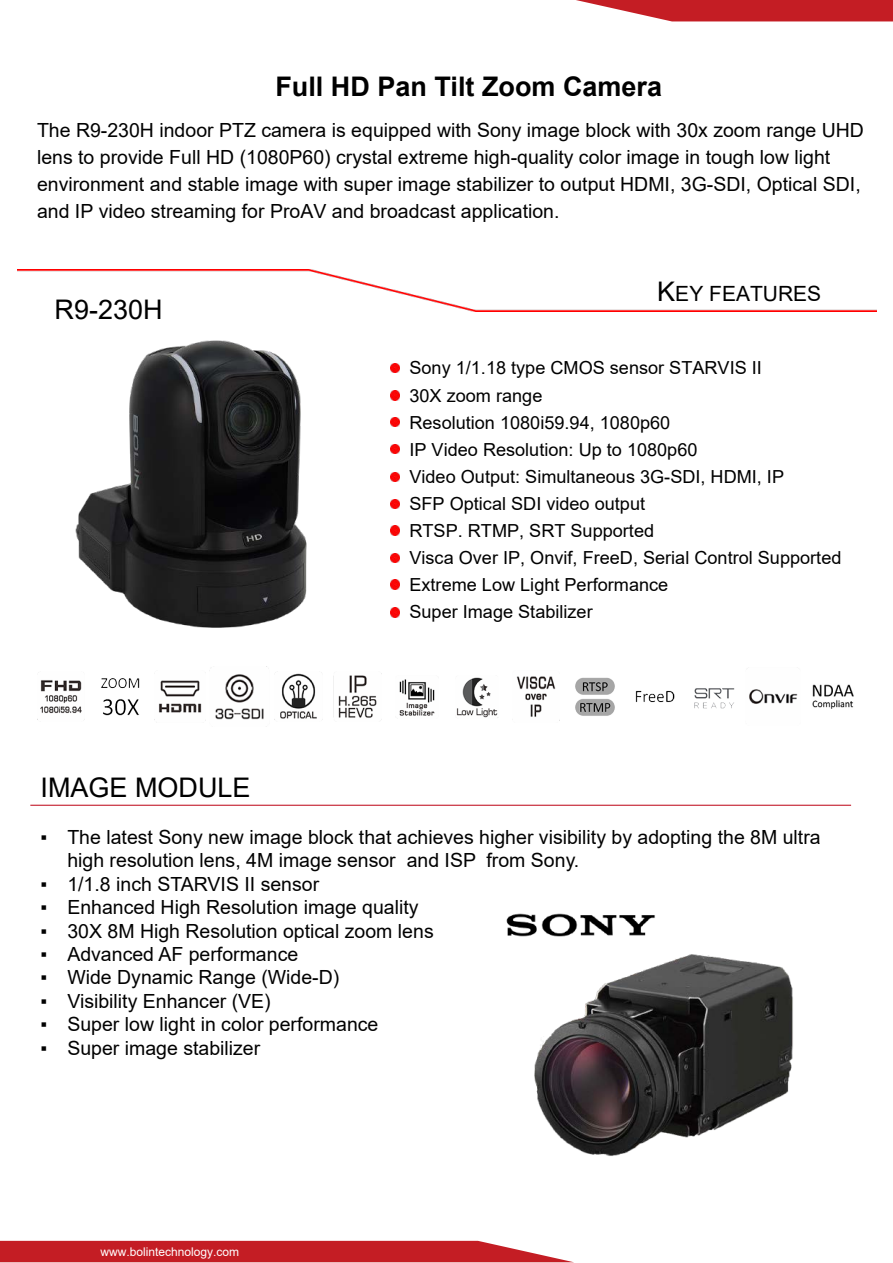
<style>
.page{position:relative;width:893px;height:1263px;background:#fff}
.page>*{position:absolute;margin:0;border:0;box-sizing:border-box;transform-origin:0 0}
.t1{font:700 27px "Arial";color:#000}
.t2{font:27px "Arial";color:#000}
.t3{font:21px "Arial";color:#000}
.t4{font:19.5px/27px "Arial";color:#020202}
.t5{font:18px/27px "Arial";color:#000}
.t6{font:12px "Arial";color:#fff}
.s1{font-size:27px}
</style>
<div class="page">
<hr style="left:30px;top:805px;width:821px;height:1px;background:#bd0012">
<svg style="left:0;top:1241px;width:573px;height:21px;background:#c82f35"></svg>
<svg style="left:576px;top:0;width:317px;height:21px;background:#cc3e44"></svg>
<img style="left:17px;top:270px;width:860px;height:41px">
<svg style="left:390px;top:363px;width:9px;height:10px"></svg>
<svg style="left:390px;top:417px;width:9px;height:10px"></svg>
<svg style="left:390px;top:444px;width:9px;height:10px"></svg>
<svg style="left:390px;top:390px;width:9px;height:10px"></svg>
<svg style="left:390px;top:472px;width:9px;height:10px"></svg>
<svg style="left:390px;top:499px;width:9px;height:10px"></svg>
<svg style="left:390px;top:526px;width:9px;height:9px"></svg>
<svg style="left:390px;top:553px;width:9px;height:10px"></svg>
<svg style="left:390px;top:580px;width:9px;height:9px"></svg>
<img style="left:635px;top:690px;width:40px;height:13px">
<img style="left:338px;top:673px;width:44px;height:47px">
<img style="left:280px;top:672px;width:42px;height:47px">
<img style="left:516px;top:676px;width:44px;height:45px">
<img style="left:749px;top:689px;width:49px;height:15px">
<img style="left:575px;top:677px;width:40px;height:39px">
<img style="left:694px;top:688px;width:41px;height:21px">
<svg style="left:390px;top:608px;width:9px;height:9px"></svg>
<img style="left:37px;top:680px;width:48px;height:40px">
<img style="left:101px;top:678px;width:39px;height:38px">
<img style="left:399px;top:679px;width:36px;height:37px">
<img style="left:456px;top:677px;width:42px;height:41px">
<img style="left:17px;top:299px;width:358px;height:329px">
<img style="left:506px;top:913px;width:149px;height:24px">
<img style="left:534px;top:954px;width:259px;height:202px">
<img style="left:154px;top:680px;width:48px;height:40px">
<img style="left:215px;top:666px;width:52px;height:54px">
<img style="left:812px;top:684px;width:42px;height:25px">
<h1 class="t1" style="left:275px;top:68px;width:388px">Full HD Pan Tilt Zoom Camera</h1>
<p class="t4" style="left:37px;top:116px;width:828px">The R9-230H indoor PTZ camera is equipped with Sony image block with 30x zoom range UHD lens to provide Full HD (1080P60) crystal extreme high-quality color image in tough low light environment and stable image with super image stabilizer to output HDMI, 3G-SDI, Optical SDI, and IP video streaming for ProAV and broadcast application.</p>
<h1 class="t2" style="left:55px;top:291px;width:110px">R9-230H</h1>
<h1 class="t2" style="left:41px;top:769px;width:212px">IMAGE MODULE</h1>
<p class="t3" style="left:657px;top:279px;width:165px"><span class="s1">K</span>EY FEATURES</p>
<p class="t5" style="left:409px;top:354px;width:433px">Sony 1/1.18 type CMOS sensor STARVIS II<br>30X zoom range<br>Resolution 1080i59.94, 1080p60<br>IP Video Resolution: Up to 1080p60<br>Video Output: Simultaneous 3G-SDI, HDMI, IP<br>SFP Optical SDI video output<br>RTSP. RTMP, SRT Supported<br>Visca Over IP, Onvif, FreeD, Serial Control Supported<br>Extreme Low Light Performance<br>Super Image Stabilizer</p>
<p class="t4" style="left:67px;top:825px;width:755px;line-height:23.4px;text-indent:-27px">▪ The latest Sony new image block that achieves higher visibility by adopting the 8M ultra high resolution lens, 4M image sensor and ISP from Sony.</p>
<p class="t4" style="left:40px;top:870px;width:280px">▪ 1/1.8 inch STARVIS II sensor</p>
<p class="t4" style="left:40px;top:894px;width:380px">▪ Enhanced High Resolution image quality</p>
<p class="t4" style="left:40px;top:917px;width:395px">▪ 30X 8M High Resolution optical zoom lens</p>
<p class="t4" style="left:40px;top:940px;width:259px">▪ Advanced AF performance</p>
<p class="t4" style="left:40px;top:964px;width:300px">▪ Wide Dynamic Range (Wide-D)</p>
<p class="t4" style="left:40px;top:987px;width:232px">▪ Visibility Enhancer (VE)</p>
<p class="t4" style="left:40px;top:1011px;width:340px">▪ Super low light in color performance</p>
<p class="t4" style="left:40px;top:1034px;width:221px">▪ Super image stabilizer</p>
<p class="t6" style="left:101px;top:1243px;width:140px">www.bolintechnology.com</p>
</div>
